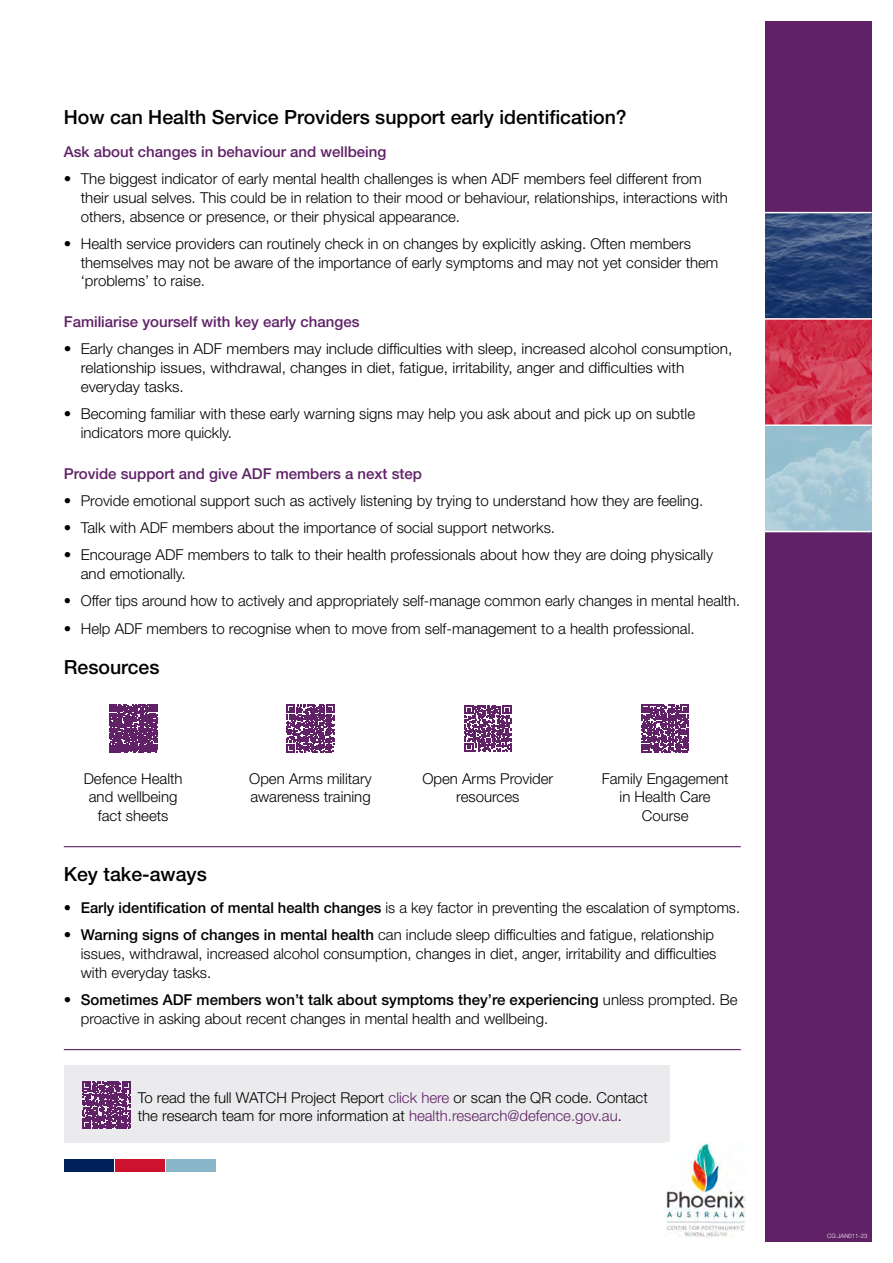
<style>
.page{position:relative;width:893px;height:1263px;background:#fff}
.page>*{position:absolute;margin:0;border:0;box-sizing:border-box;transform-origin:0 0}
.t1{font:500 19.5px "Helvetica Neue LT Std";color:#000}
.indent{font:300 15px/18.8px "Helvetica Neue LT Std";color:#000}
.txt{font:300 15px/18.8px "Helvetica Neue LT Std";color:#000;text-align:center}
.t2{font:500 15px "Helvetica Neue LT Std";color:#602167}
.t3{font:300 6px "Helvetica Neue LT Std";color:#fff}
.s1{font-weight:500}
.s2{color:#602167}
</style>
<div class="page">
<div style="left:765px;top:21px;width:107px;height:192px;background:#602167"></div>
<img style="left:765px;top:213px;width:107px;height:318px">
<div style="left:765px;top:531px;width:107px;height:711px;background:#602167"></div>
<hr style="left:765px;top:212px;width:107px;height:1px;background:#fff">
<hr style="left:765px;top:318px;width:107px;height:2px;background:#fff">
<hr style="left:765px;top:424px;width:107px;height:2px;background:#fff">
<hr style="left:765px;top:531px;width:107px;height:1px;background:#fff">
<hr style="left:64px;top:846px;width:677px;height:1px;background:#602167">
<hr style="left:64px;top:1049px;width:677px;height:1px;background:#602167">
<div style="left:64px;top:1159px;width:50px;height:13px;background:#00205c"></div>
<div style="left:115px;top:1159px;width:50px;height:13px;background:#cd122d"></div>
<div style="left:167px;top:1159px;width:49px;height:13px;background:#89b7c9"></div>
<svg style="left:109px;top:704px;width:48px;height:49px;background:#6f3675"></svg>
<svg style="left:464px;top:705px;width:47px;height:47px"></svg>
<svg style="left:287px;top:705px;width:47px;height:47px"></svg>
<svg style="left:641px;top:705px;width:48px;height:47px"></svg>
<div style="left:64px;top:1065px;width:606px;height:78px;background:#ebebee"></div>
<svg style="left:83px;top:1081px;width:47px;height:48px"></svg>
<img style="left:665px;top:1142px;width:81px;height:95px">
<h2 class="t1" style="left:64px;top:106px;width:564px">How can Health Service Providers support early identification?</h2>
<h3 class="t2" style="left:64px;top:142px;width:324px">Ask about changes in behaviour and wellbeing</h3>
<p class="indent" style="left:81px;top:169px;width:649px;text-indent:-17px">• The biggest indicator of early mental health challenges is when ADF members feel different from their usual selves. This could be in relation to their mood or behaviour, relationships, interactions with others, absence or presence, or their physical appearance.</p>
<p class="indent" style="left:81px;top:234px;width:639px;text-indent:-17px">• Health service providers can routinely check in on changes by explicitly asking. Often members themselves may not be aware of the importance of early symptoms and may not yet consider them ‘problems’ to raise.</p>
<h3 class="t2" style="left:64px;top:313px;width:297px">Familiarise yourself with key early changes</h3>
<p class="indent" style="left:81px;top:339px;width:653px;text-indent:-17px">• Early changes in ADF members may include difficulties with sleep, increased alcohol consumption, relationship issues, withdrawal, changes in diet, fatigue, irritability, anger and difficulties with everyday tasks.</p>
<p class="indent" style="left:81px;top:404px;width:616px;text-indent:-17px">• Becoming familiar with these early warning signs may help you ask about and pick up on subtle indicators more quickly.</p>
<h3 class="t2" style="left:64px;top:464px;width:360px">Provide support and give ADF members a next step</h3>
<p class="indent" style="left:64px;top:491px;width:641px">• Provide emotional support such as actively listening by trying to understand how they are feeling.</p>
<p class="indent" style="left:64px;top:518px;width:493px">• Talk with ADF members about the importance of social support networks.</p>
<p class="indent" style="left:81px;top:545px;width:634px;text-indent:-17px">• Encourage ADF members to talk to their health professionals about how they are doing physically and emotionally.</p>
<p class="indent" style="left:64px;top:591px;width:678px">• Offer tips around how to actively and appropriately self-manage common early changes in mental health.</p>
<p class="indent" style="left:64px;top:619px;width:632px">• Help ADF members to recognise when to move from self-management to a health professional.</p>
<h2 class="t1" style="left:64px;top:655px;width:97px">Resources</h2>
<p class="txt" style="left:84px;top:769px;width:100px">Defence Health and wellbeing fact sheets</p>
<p class="txt" style="left:249px;top:769px;width:124px;text-align:left">Open Arms military awareness training</p>
<p class="txt" style="left:422px;top:769px;width:132px">Open Arms Provider resources</p>
<p class="txt" style="left:602px;top:769px;width:128px">Family Engagement in Health Care<br>Course</p>
<h2 class="t1" style="left:64px;top:863px;width:145px">Key take-aways</h2>
<p class="indent" style="left:64px;top:898px;width:678px">• <span class="s1">Early identification of mental health changes</span> is a key factor in preventing the escalation of symptoms.</p>
<p class="indent" style="left:81px;top:925px;width:637px;text-indent:-17px">• <span class="s1">Warning signs of changes in mental health</span> can include sleep difficulties and fatigue, relationship issues, withdrawal, increased alcohol consumption, changes in diet, anger, irritability and difficulties with everyday tasks.</p>
<p class="indent" style="left:81px;top:990px;width:658px;text-indent:-17px">• <span class="s1">Sometimes ADF members won’t talk about symptoms they’re experiencing</span> unless prompted. Be proactive in asking about recent changes in mental health and wellbeing.</p>
<p class="indent" style="left:138px;top:1088px;width:512px;line-height:18px">To read the full WATCH Project Report <span class="s2">click here</span> or scan the QR code. Contact the research team for more information at <span class="s2">health.research@defence.gov.au</span>.</p>
<p class="t3" style="left:827px;top:1232px;width:42px">CG JAN011-23</p>
</div>
